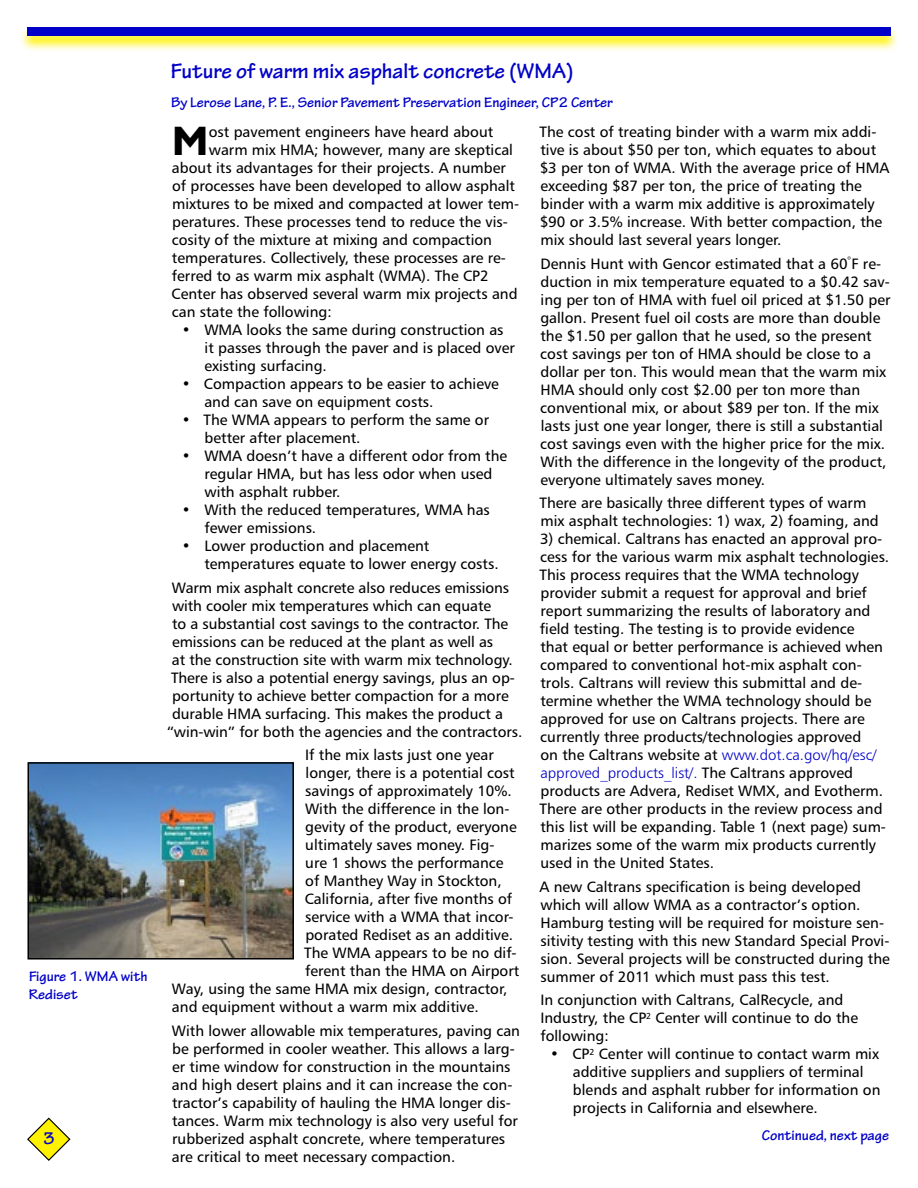
<style>
.page{position:relative;width:918px;height:1188px;background:#fff}
.page>*{position:absolute;margin:0;border:0;box-sizing:border-box;transform-origin:0 0}
.t1{font:700 41.4px "Humanist 521 BT";color:#000}
.t2{font:700 22.5px "Tekton Pro";color:#0000c8}
.t3{font:700 18px "Tekton Pro";color:#0000c8}
.t4{font:15px/18px "Humanist 777 BT Roman B";color:#000}
.t5{font:700 15px/18px "Tekton Pro";color:#0000c8}
.t6{font:15px "Humanist 777 BT Light B";color:#0000c8}
.s1{font-family:"Humanist 777 BT Light B";color:#0000c8}
.s2{font-family:"Humanist 777 BT Roman B";color:#000}
</style>
<div class="page">
<svg style="left:21px;top:29px;width:876px;height:22px;background:#fff88a"></svg>
<div style="left:27px;top:27px;width:864px;height:9px;background:#0000c8"></div>
<svg style="left:27px;top:1117px;width:44px;height:44px"></svg>
<img style="left:30px;top:765px;width:261px;height:192px">
<div style="left:27px;top:762px;width:267px;height:198px;border:2px solid #000"></div>
<p class="t5" style="left:29px;top:967px;width:120px">Figure 1. WMA with<br>Rediset</p>
<p class="t3" style="left:43px;top:1127px;width:13px">3</p>
<h2 class="t2" style="left:171px;top:58px;width:404px">Future of warm mix asphalt concrete (WMA)</h2>
<p class="t5" style="left:171px;top:93px;width:443px">By Lerose Lane, P. E., Senior Pavement Preservation Engineer, CP2 Center</p>
<h1 class="t1" style="left:172px;top:115px;width:38px">M</h1>
<p class="t4" style="left:209px;top:123px;width:286px">ost pavement engineers have heard about</p>
<p class="t4" style="left:540px;top:123px;width:351px">The cost of treating binder with a warm mix addi&shy;tive is about $50 per ton, which equates to about $3 per ton of WMA. With the average price of HMA exceeding $87 per ton, the price of treating the binder with a warm mix additive is approximately $90 or 3.5% increase. With better compaction, the mix should last several years longer.</p>
<p class="t4" style="left:540px;top:254px;width:352px">Dennis Hunt with Gencor estimated that a 60<sup>°</sup>F re&shy;duction in mix temperature equated to a $0.42 sav&shy;ing per ton of HMA with fuel oil priced at $1.50 per gallon. Present fuel oil costs are more than double the $1.50 per gallon that he used, so the present cost savings per ton of HMA should be close to a dollar per ton. This would mean that the warm mix HMA should only cost $2.00 per ton more than conventional mix, or about $89 per ton. If the mix lasts just one year longer, there is still a substantial cost savings even with the higher price for the mix.<br>With the difference in the longevity of the product, everyone ultimately saves money.</p>
<p class="t4" style="left:539px;top:494px;width:341px">There are basically three different types of warm mix asphalt technologies: 1) wax, 2) foaming, and</p>
<p class="t4" style="left:539px;top:530px;width:351px">3) chemical. Caltrans has enacted an approval pro&shy;cess for the various warm mix asphalt technologies.<br>This process requires that the WMA technology provider submit a request for approval and brief report summarizing the results of laboratory and field testing. The testing is to provide evidence<br>that equal or better performance is achieved when compared to conventional hot-mix asphalt con&shy;trols. Caltrans will review this submittal and de&shy;termine whether the WMA technology should be approved for use on Caltrans projects. There are currently three products/technologies approved<br>on the Caltrans website at <span class="s1">www.dot.ca.gov/hq/esc/</span></p>
<p class="t6" style="left:540px;top:764px;width:314px">approved_products_list/. <span class="s2">The Caltrans approved</span></p>
<p class="t4" style="left:539px;top:782px;width:348px">products are Advera, Rediset WMX, and Evotherm.<br>There are other products in the review process and this list will be expanding. Table 1 (next page) sum&shy;marizes some of the warm mix products currently used in the United States.</p>
<p class="t4" style="left:540px;top:877px;width:352px">A new Caltrans specification is being developed which will allow WMA as a contractor’s option.<br>Hamburg testing will be required for moisture sen&shy;sitivity testing with this new Standard Special Provi&shy;sion. Several projects will be constructed during the summer of 2011 which must pass this test.</p>
<p class="t4" style="left:540px;top:990px;width:319px">In conjunction with Caltrans, CalRecycle, and<br>Industry, the CP<sup>2</sup> Center will continue to do the following:</p>
<p class="t4" style="left:573px;top:1044px;width:309px;text-indent:-23px">• CP<sup>2</sup> Center will continue to contact warm mix additive suppliers and suppliers of terminal blends and asphalt rubber for information on projects in California and elsewhere.</p>
<p class="t5" style="left:762px;top:1127px;width:129px">Continued, next page</p>
<p class="t4" style="left:209px;top:141px;width:306px">warm mix HMA; however, many are skeptical</p>
<p class="t4" style="left:172px;top:159px;width:335px">about its advantages for their projects. A number</p>
<p class="t4" style="left:172px;top:177px;width:344px">of processes have been developed to allow asphalt</p>
<p class="t4" style="left:172px;top:195px;width:349px">mixtures to be mixed and compacted at lower tem-</p>
<p class="t4" style="left:172px;top:213px;width:337px">peratures. These processes tend to reduce the vis-</p>
<p class="t4" style="left:172px;top:231px;width:322px">cosity of the mixture at mixing and compaction</p>
<p class="t4" style="left:172px;top:249px;width:336px">temperatures. Collectively, these processes are re-</p>
<p class="t4" style="left:172px;top:267px;width:318px">ferred to as warm mix asphalt (WMA). The CP2</p>
<p class="t4" style="left:172px;top:285px;width:348px">Center has observed several warm mix projects and</p>
<p class="t4" style="left:172px;top:303px;width:161px">can state the following:</p>
<p class="t4" style="left:204px;top:321px;width:312px;text-indent:-23px">• WMA looks the same during construction as it passes through the paver and is placed over existing surfacing.</p>
<p class="t4" style="left:204px;top:375px;width:296px;text-indent:-23px">• Compaction appears to be easier to achieve and can save on equipment costs.</p>
<p class="t4" style="left:205px;top:411px;width:286px;text-indent:-23px">• The WMA appears to perform the same or better after placement.</p>
<p class="t4" style="left:205px;top:447px;width:304px;text-indent:-23px">• WMA doesn’t have a different odor from the regular HMA, but has less odor when used with asphalt rubber.</p>
<p class="t4" style="left:204px;top:501px;width:287px;text-indent:-23px">• With the reduced temperatures, WMA has fewer emissions.</p>
<p class="t4" style="left:204px;top:537px;width:296px;text-indent:-23px">• Lower production and placement temperatures equate to lower energy costs.</p>
<p class="t4" style="left:172px;top:578px;width:339px">Warm mix asphalt concrete also reduces emissions</p>
<p class="t4" style="left:172px;top:596px;width:321px">with cooler mix temperatures which can equate</p>
<p class="t4" style="left:172px;top:614px;width:338px">to a substantial cost savings to the contractor. The</p>
<p class="t4" style="left:172px;top:632px;width:323px">emissions can be reduced at the plant as well as</p>
<p class="t4" style="left:172px;top:650px;width:342px">at the construction site with warm mix technology.</p>
<p class="t4" style="left:171px;top:668px;width:345px">There is also a potential energy savings, plus an op-</p>
<p class="t4" style="left:172px;top:686px;width:338px">portunity to achieve better compaction for a more</p>
<p class="t4" style="left:172px;top:704px;width:332px">durable HMA surfacing. This makes the product a</p>
<p class="t4" style="left:167px;top:722px;width:357px">“win-win” for both the agencies and the contractors.</p>
<p class="t4" style="left:305px;top:746px;width:190px">If the mix lasts just one year</p>
<p class="t4" style="left:306px;top:764px;width:211px">longer, there is a potential cost</p>
<p class="t4" style="left:305px;top:782px;width:208px">savings of approximately 10%.</p>
<p class="t4" style="left:305px;top:800px;width:206px">With the difference in the lon-</p>
<p class="t4" style="left:305px;top:818px;width:213px">gevity of the product, everyone</p>
<p class="t4" style="left:305px;top:836px;width:191px">ultimately saves money. Fig-</p>
<p class="t4" style="left:305px;top:854px;width:200px">ure 1 shows the performance</p>
<p class="t4" style="left:305px;top:872px;width:198px">of Manthey Way in Stockton,</p>
<p class="t4" style="left:305px;top:890px;width:209px">California, after five months of</p>
<p class="t4" style="left:305px;top:908px;width:210px">service with a WMA that incor-</p>
<p class="t4" style="left:305px;top:926px;width:209px">porated Rediset as an additive.</p>
<p class="t4" style="left:304px;top:944px;width:214px">The WMA appears to be no dif-</p>
<p class="t4" style="left:305px;top:962px;width:216px">ferent than the HMA on Airport</p>
<p class="t4" style="left:172px;top:980px;width:337px">Way, using the same HMA mix design, contractor,</p>
<p class="t4" style="left:172px;top:998px;width:308px">and equipment without a warm mix additive.</p>
<p class="t4" style="left:172px;top:1021px;width:350px">With lower allowable mix temperatures, paving can be performed in cooler weather. This allows a larg&shy;er time window for construction in the mountains and high desert plains and it can increase the con&shy;tractor’s capability of hauling the HMA longer dis&shy;tances. Warm mix technology is also very useful for rubberized asphalt concrete, where temperatures are critical to meet necessary compaction.</p>
</div>
